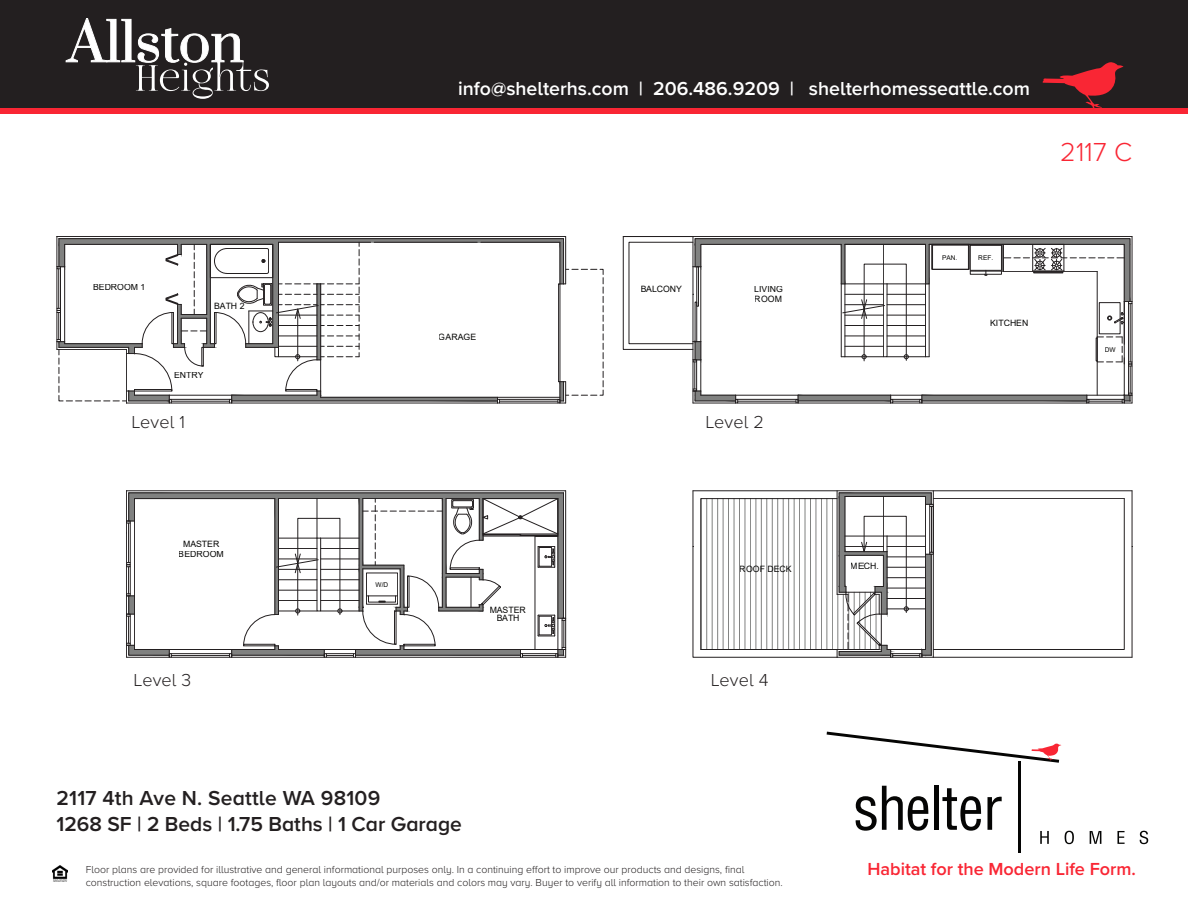
<style>
.page{position:relative;width:1188px;height:918px;background:#fff}
.page>*{position:absolute;margin:0;border:0;box-sizing:border-box;transform-origin:0 0}
.t1{font:300 27px "Proxima Nova A";color:#f92634}
.t2{font:600 21px "Proxima Nova A";color:#231f20}
.t3{font:600 19.5px "Proxima Nova A";color:#fff}
.t4{font:600 18.15px "Proxima Nova";color:#f92634}
.t5{font:300 18px "Proxima Nova A";letter-spacing:.01em;color:#231f20}
.t6{font:300 10.5px/12.6px "Proxima Nova A";color:#231f20}
.t7{font:10.05px "Arial";color:#050504}
.t8{font:8.7px/10.1px "Arial";color:#050504;text-align:center}
.t9{font:6.6px "Arial";color:#050504}
</style>
<div class="page">
<hr style="left:1132px;top:237px;width:1px;height:65px;background:#231f20">
<hr style="left:693px;top:237px;width:1px;height:30px;background:#231f20">
<div style="left:623px;top:236px;width:70px;height:114px;border:1px solid #231f20"></div>
<div style="left:629px;top:242px;width:64px;height:102px;border:1px solid #231f20"></div>
<hr style="left:1132px;top:491px;width:1px;height:166px;background:#231f20">
<hr style="left:933px;top:657px;width:199px;height:1px;background:#231f20">
<hr style="left:623px;top:236px;width:509px;height:1px;background:#231f20">
<hr style="left:693px;top:490px;width:439px;height:1px;background:#231f20">
<svg style="left:57px;top:236px;width:547px;height:168px"></svg>
<svg style="left:693px;top:490px;width:432px;height:168px"></svg>
<svg style="left:693px;top:238px;width:440px;height:166px"></svg>
<svg style="left:126px;top:490px;width:440px;height:168px"></svg>
<div style="left:0;top:106px;width:1188px;height:8px;background:#f92634"></div>
<div style="left:0;top:0;width:1188px;height:108px;background:#231f20"></div>
<svg style="left:66px;top:18px;width:203px;height:81px"></svg>
<svg style="left:856px;top:786px;width:73px;height:45px"></svg>
<hr style="left:934px;top:786px;width:4px;height:44px;background:#050504">
<svg style="left:942px;top:788px;width:39px;height:43px"></svg>
<svg style="left:988px;top:796px;width:14px;height:34px"></svg>
<svg style="left:1040px;top:831px;width:9px;height:13px"></svg>
<svg style="left:1065px;top:831px;width:9px;height:13px"></svg>
<svg style="left:1090px;top:831px;width:11px;height:13px"></svg>
<svg style="left:1117px;top:831px;width:8px;height:13px"></svg>
<svg style="left:1140px;top:831px;width:8px;height:13px"></svg>
<hr style="left:1018px;top:762px;width:3px;height:91px;background:#050504">
<svg style="left:827px;top:732px;width:234px;height:31px"></svg>
<svg style="left:1043px;top:62px;width:80px;height:46px"></svg>
<img style="left:53px;top:865px;width:15px;height:17px">
<p class="t3" style="left:458px;top:74px;width:573px">info@shelterhs.com | 206.486.9209 | shelterhomesseattle.com</p>
<p class="t1" style="left:1060px;top:132px;width:74px">2117 C</p>
<p class="t8" style="left:93px;top:282px;width:54px">BEDROOM 1</p>
<p class="t8" style="left:214px;top:301px;width:32px">BATH 2</p>
<p class="t8" style="left:174px;top:370px;width:31px">ENTRY</p>
<p class="t8" style="left:439px;top:332px;width:39px">GARAGE</p>
<p class="t8" style="left:640px;top:284px;width:43px">BALCONY</p>
<p class="t8" style="left:754px;top:285px;width:30px;line-height:9.6px;text-align:left">LIVING<br>ROOM</p>
<p class="t5" style="left:131px;top:409px;width:55px">Level 1</p>
<p class="t5" style="left:705px;top:409px;width:60px">Level 2</p>
<p class="t9" style="left:942px;top:253px;width:17px">PAN.</p>
<p class="t9" style="left:978px;top:253px;width:16px">REF.</p>
<p class="t8" style="left:990px;top:317px;width:40px">KITCHEN</p>
<p class="t9" style="left:1105px;top:345px;width:12px">DW</p>
<p class="t8" style="left:179px;top:539px;width:47px">MASTER<br>BEDROOM</p>
<p class="t9" style="left:376px;top:580px;width:14px">W/D</p>
<p class="t8" style="left:490px;top:606px;width:38px;line-height:8.2px">MASTER<br>BATH</p>
<p class="t8" style="left:740px;top:564px;width:53px">ROOF DECK</p>
<p class="t5" style="left:134px;top:667px;width:59px">Level 3</p>
<p class="t5" style="left:711px;top:667px;width:59px">Level 4</p>
<p class="t8" style="left:851px;top:560px;width:30px">MECH.</p>
<p class="t2" style="left:57px;top:783px;width:325px">2117 4th Ave N. Seattle WA 98109</p>
<p class="t2" style="left:57px;top:808px;width:407px">1268 SF | 2 Beds | 1.75 Baths | 1 Car Garage</p>
<p class="t6" style="left:86px;top:863px;width:699px">Floor plans are provided for illustrative and general informational purposes only. In a continuing effort to improve our products and designs, final construction elevations, square footages, floor plan layouts and/or materials and colors may vary. Buyer to verify all information to their own satisfaction.</p>
<p class="t4" style="left:867px;top:855px;width:270px">Habitat for the Modern Life Form.</p>
<p class="t7" style="left:188px;top:871px;width:167px">UNIT 5 LIVING SQUARE FOOTAGE</p>
</div>
